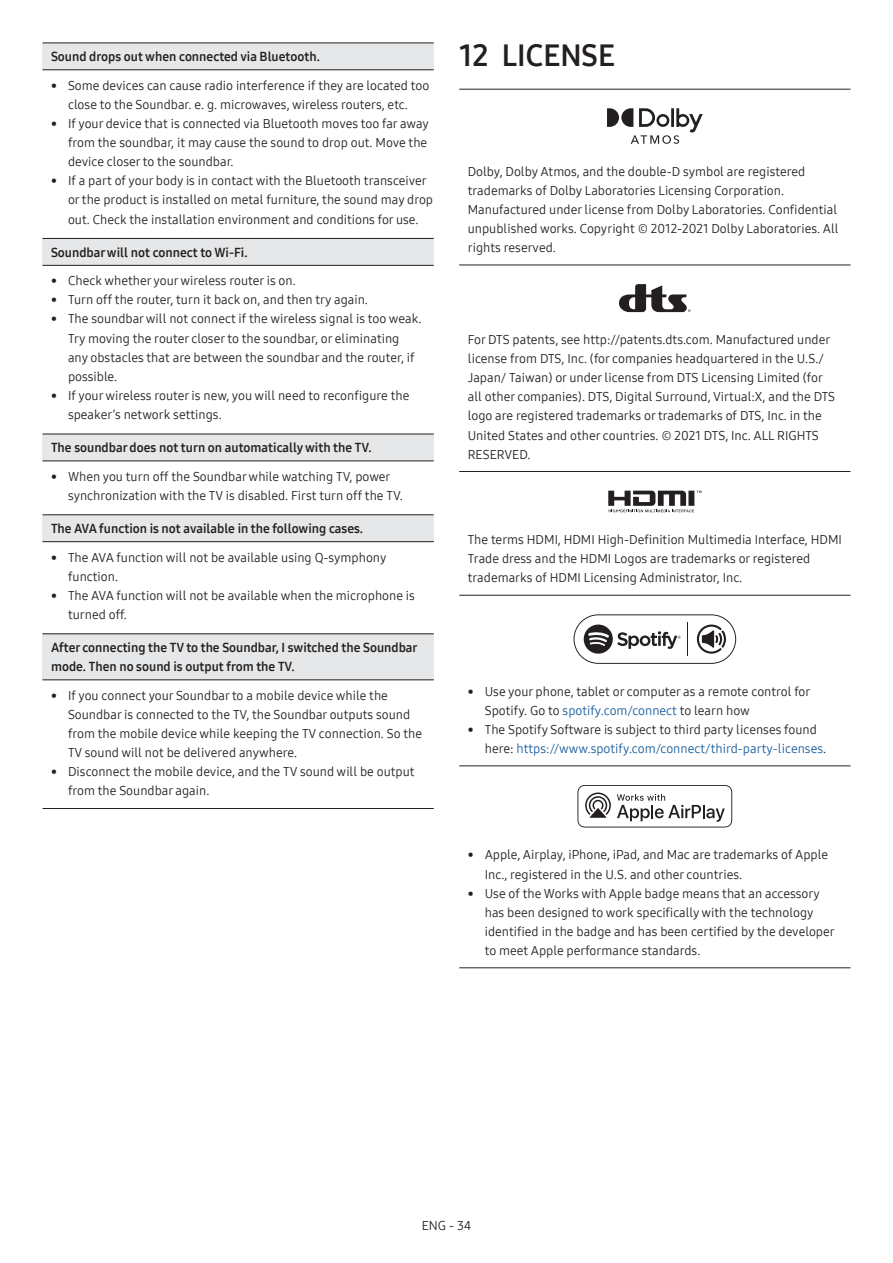
<style>
.page{position:relative;width:893px;height:1263px;background:#fff}
.page>*{position:absolute;margin:0;border:0;box-sizing:border-box;transform-origin:0 0}
.t1{font:30px "Samsung One 700";color:#231f20}
.t2{font:12.75px/19.2px "Samsung One 400";color:#231f20}
.t3{font:12.75px/19.2px "Samsung One 700";color:#231f20}
.s1{color:#175d9e}
</style>
<div class="page">
<hr style="left:43px;top:808px;width:391px;height:1px;background:#231f20">
<div style="left:43px;top:43px;width:391px;height:27px;background:#e6e7e9"></div>
<hr style="left:43px;top:43px;width:391px;height:1px;background:#231f20">
<hr style="left:43px;top:69px;width:391px;height:1px;background:#231f20">
<div style="left:43px;top:238px;width:391px;height:27px;background:#e6e7e9"></div>
<hr style="left:43px;top:238px;width:391px;height:1px;background:#231f20">
<hr style="left:43px;top:265px;width:391px;height:1px;background:#231f20">
<div style="left:43px;top:434px;width:391px;height:27px;background:#e6e7e9"></div>
<hr style="left:43px;top:434px;width:391px;height:1px;background:#231f20">
<hr style="left:43px;top:460px;width:391px;height:1px;background:#231f20">
<div style="left:43px;top:515px;width:391px;height:27px;background:#e6e7e9"></div>
<hr style="left:43px;top:514px;width:391px;height:1px;background:#231f20">
<hr style="left:43px;top:541px;width:391px;height:1px;background:#231f20">
<div style="left:43px;top:634px;width:391px;height:46px;background:#e6e7e9"></div>
<hr style="left:43px;top:633px;width:391px;height:1px;background:#231f20">
<hr style="left:43px;top:679px;width:391px;height:1px;background:#231f20">
<hr style="left:459px;top:89px;width:391px;height:1px;background:#231f20">
<hr style="left:459px;top:265px;width:391px;height:1px;background:#231f20">
<hr style="left:459px;top:471px;width:391px;height:1px;background:#231f20">
<hr style="left:459px;top:595px;width:391px;height:1px;background:#231f20">
<hr style="left:459px;top:765px;width:391px;height:1px;background:#231f20">
<hr style="left:459px;top:967px;width:391px;height:1px;background:#231f20">
<svg style="left:607px;top:108px;width:96px;height:36px"></svg>
<svg style="left:619px;top:284px;width:72px;height:28px"></svg>
<svg style="left:608px;top:491px;width:93px;height:21px"></svg>
<svg style="left:573px;top:614px;width:163px;height:50px"></svg>
<svg style="left:577px;top:785px;width:155px;height:42px"></svg>
<p class="t3" style="left:51px;top:47px;width:270px">Sound drops out when connected via Bluetooth.</p>
<p class="t2" style="left:51px;top:75px;width:380px;text-align:center">• Some devices can cause radio interference if they are located too close to the Soundbar. e. g. microwaves, wireless routers, etc.</p>
<p class="t2" style="left:68px;top:114px;width:362px;text-indent:-17px">• If your device that is connected via Bluetooth moves too far away from the soundbar, it may cause the sound to drop out. Move the device closer to the soundbar.</p>
<p class="t2" style="left:68px;top:171px;width:367px;text-indent:-17px">• If a part of your body is in contact with the Bluetooth transceiver or the product is installed on metal furniture, the sound may drop out. Check the installation environment and conditions for use.</p>
<p class="t3" style="left:51px;top:243px;width:198px">Soundbar will not connect to Wi-Fi.</p>
<p class="t2" style="left:51px;top:271px;width:246px">• Check whether your wireless router is on.</p>
<p class="t2" style="left:51px;top:290px;width:318px">• Turn off the router, turn it back on, and then try again.</p>
<p class="t2" style="left:68px;top:309px;width:355px;text-indent:-17px">• The soundbar will not connect if the wireless signal is too weak.<br>Try moving the router closer to the soundbar, or eliminating any obstacles that are between the soundbar and the router, if possible.</p>
<p class="t2" style="left:68px;top:386px;width:343px;text-indent:-17px">• If your wireless router is new, you will need to reconfigure the speaker’s network settings.</p>
<p class="t3" style="left:51px;top:438px;width:322px">The soundbar does not turn on automatically with the TV.</p>
<p class="t2" style="left:68px;top:467px;width:336px;text-indent:-17px">• When you turn off the Soundbar while watching TV, power synchronization with the TV is disabled. First turn off the TV.</p>
<p class="t3" style="left:51px;top:519px;width:314px">The AVA function is not available in the following cases.</p>
<p class="t2" style="left:68px;top:547px;width:320px;text-indent:-17px">• The AVA function will not be available using Q-symphony function.</p>
<p class="t2" style="left:68px;top:586px;width:348px;text-indent:-17px">• The AVA function will not be available when the microphone is turned off.</p>
<p class="t3" style="left:51px;top:638px;width:368px">After connecting the TV to the Soundbar, I switched the Soundbar mode. Then no sound is output from the TV.</p>
<p class="t2" style="left:68px;top:685px;width:356px;text-indent:-17px">• If you connect your Soundbar to a mobile device while the Soundbar is connected to the TV, the Soundbar outputs sound from the mobile device while keeping the TV connection. So the TV sound will not be delivered anywhere.</p>
<p class="t2" style="left:68px;top:762px;width:348px;text-indent:-17px">• Disconnect the mobile device, and the TV sound will be output from the Soundbar again.</p>
<h1 class="t1" style="left:459px;top:35px;width:157px">12 LICENSE</h1>
<p class="t2" style="left:468px;top:161px;width:372px">Dolby, Dolby Atmos, and the double-D symbol are registered trademarks of Dolby Laboratories Licensing Corporation.<br>Manufactured under license from Dolby Laboratories. Confidential unpublished works. Copyright © 2012-2021 Dolby Laboratories. All rights reserved.</p>
<p class="t2" style="left:468px;top:330px;width:369px">For DTS patents, see http://patents.dts.com. Manufactured under license from DTS, Inc. (for companies headquartered in the U.S./ Japan/ Taiwan) or under license from DTS Licensing Limited (for all other companies). DTS, Digital Surround, Virtual:X, and the DTS logo are registered trademarks or trademarks of DTS, Inc. in the United States and other countries. © 2021 DTS, Inc. ALL RIGHTS RESERVED.</p>
<p class="t2" style="left:468px;top:530px;width:376px">The terms HDMI, HDMI High-Definition Multimedia Interface, HDMI<br>Trade dress and the HDMI Logos are trademarks or registered trademarks of HDMI Licensing Administrator, Inc.</p>
<p class="t2" style="left:485px;top:681px;width:327px;text-indent:-17px">• Use your phone, tablet or computer as a remote control for<br>Spotify. Go to <span class="s1">spotify.com/connect</span> to learn how</p>
<p class="t2" style="left:485px;top:720px;width:343px;text-indent:-17px">• The Spotify Software is subject to third party licenses found here: <span class="s1">https://www.spotify.com/connect/third-party-licenses</span>.</p>
<p class="t2" style="left:485px;top:845px;width:345px;text-indent:-17px">• Apple, Airplay, iPhone, iPad, and Mac are trademarks of Apple<br>Inc., registered in the U.S. and other countries.</p>
<p class="t2" style="left:485px;top:883px;width:351px;text-indent:-17px">• Use of the Works with Apple badge means that an accessory has been designed to work specifically with the technology identified in the badge and has been certified by the developer to meet Apple performance standards.</p>
<p class="t2" style="left:422px;top:1216px;width:51px">ENG - 34</p>
</div>
